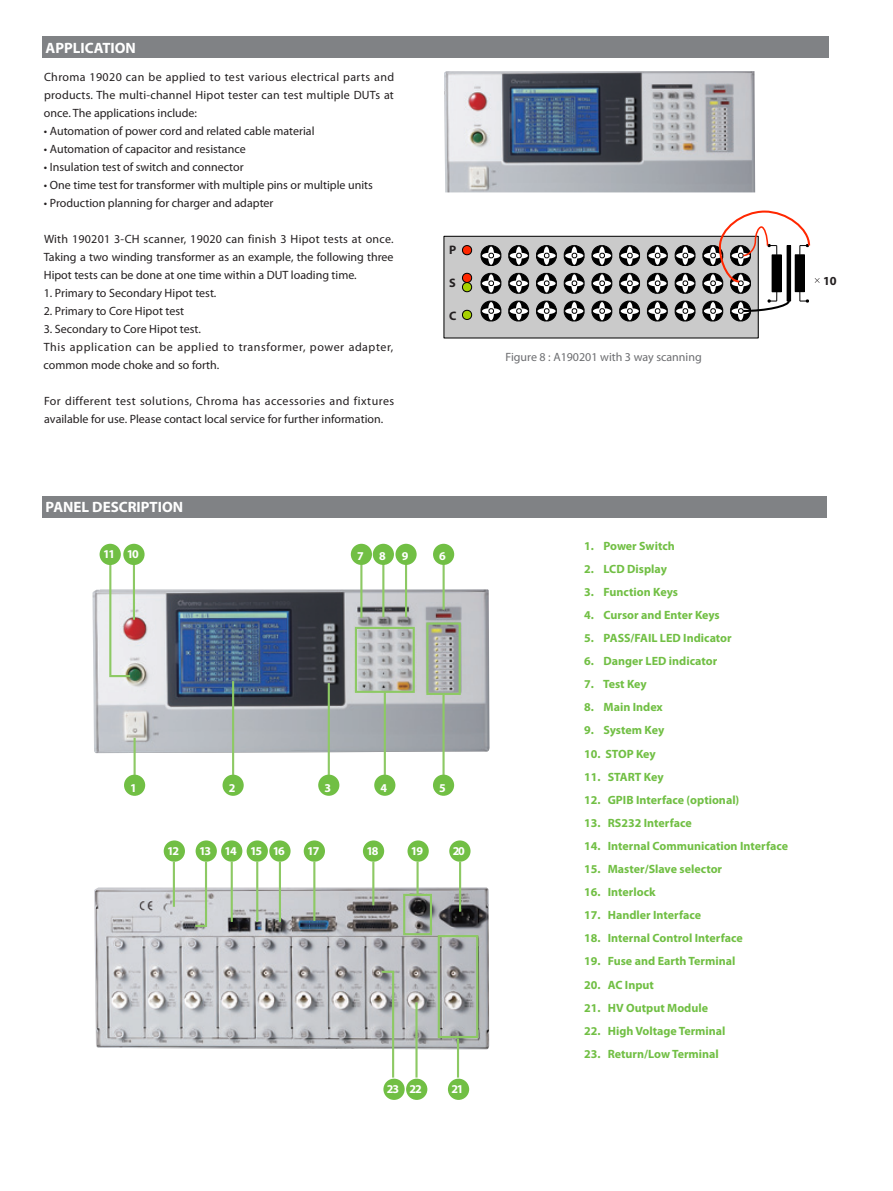
<style>
.page{position:relative;width:893px;height:1191px;background:#fff}
.page>*{position:absolute;margin:0;border:0;box-sizing:border-box;transform-origin:0 0}
.t1{font:700 15px "Myriad Pro";color:#fff}
.t2{font:700 12.3px "Myriad Pro";color:#231f20}
.t3{font:12px/18px "Myriad Pro";color:#231f20;text-align:justify}
.t4{font:700 12px "Myriad Pro";color:#71bf44}
.t5{font:12px/18px "Myriad Pro";letter-spacing:.04em;color:#231f20}
.t6{font:700 12px "Myriad Pro";letter-spacing:-.1em;color:#fff}
.t7{font:12px "Myriad Pro";color:#6c6d70}
</style>
<div class="page">
<div style="left:43px;top:37px;width:786px;height:21px;background:#808285"></div>
<img style="left:444px;top:71px;width:311px;height:121px">
<div style="left:43px;top:496px;width:784px;height:21px;background:#808285"></div>
<img style="left:92px;top:589px;width:398px;height:164px">
<hr style="left:133px;top:564px;width:2px;height:56px;background:#8dc964">
<svg style="left:108px;top:562px;width:24px;height:116px"></svg>
<hr style="left:134px;top:738px;width:2px;height:37px;background:#8dc964">
<hr style="left:232px;top:681px;width:2px;height:94px;background:#8dc964">
<hr style="left:328px;top:683px;width:2px;height:92px;background:#8dc964">
<div style="left:426px;top:622px;width:35px;height:73px;border:2px solid #8dc964"></div>
<hr style="left:384px;top:691px;width:2px;height:84px;background:#8dc964">
<hr style="left:442px;top:694px;width:3px;height:81px;background:#8dc964">
<div style="left:355px;top:627px;width:60px;height:66px;border:2px solid #8dc964"></div>
<hr style="left:360px;top:564px;width:2px;height:54px;background:#8dc964">
<hr style="left:443px;top:564px;width:2px;height:45px;background:#8dc964">
<img style="left:94px;top:887px;width:395px;height:162px">
<hr style="left:173px;top:862px;width:2px;height:44px;background:#8dc964">
<svg style="left:193px;top:859px;width:15px;height:69px"></svg>
<hr style="left:231px;top:862px;width:2px;height:60px;background:#8dc964">
<hr style="left:256px;top:862px;width:2px;height:60px;background:#8dc964">
<hr style="left:279px;top:862px;width:2px;height:60px;background:#8dc964">
<hr style="left:313px;top:862px;width:2px;height:59px;background:#8dc964">
<hr style="left:372px;top:862px;width:2px;height:43px;background:#8dc964">
<hr style="left:416px;top:862px;width:3px;height:33px;background:#8dc964">
<hr style="left:459px;top:862px;width:2px;height:49px;background:#8dc964">
<hr style="left:457px;top:1038px;width:2px;height:39px;background:#8dc964">
<div style="left:438px;top:935px;width:40px;height:103px;border:2px solid #8dc964"></div>
<svg style="left:379px;top:969px;width:16px;height:109px"></svg>
<hr style="left:415px;top:1002px;width:3px;height:75px;background:#8dc964">
<div style="left:403px;top:894px;width:29px;height:41px;border:2px solid #8dc964"></div>
<div style="left:444px;top:236px;width:314px;height:102px;background:#cacaca"></div>
<svg style="left:462px;top:245px;width:10px;height:11px"></svg>
<svg style="left:462px;top:272px;width:10px;height:21px"></svg>
<svg style="left:462px;top:309px;width:10px;height:11px"></svg>
<svg style="left:479px;top:210px;width:341px;height:112px"></svg>
<hr style="left:382px;top:564px;width:2px;height:53px;background:#8dc964">
<hr style="left:405px;top:564px;width:2px;height:53px;background:#8dc964">
<div style="left:124px;top:774px;width:21px;height:22px;background:#71bf44;border-radius:50%"></div>
<div style="left:223px;top:774px;width:21px;height:22px;background:#71bf44;border-radius:50%"></div>
<div style="left:318px;top:774px;width:21px;height:21px;background:#71bf44;border-radius:50%"></div>
<div style="left:374px;top:774px;width:21px;height:21px;background:#71bf44;border-radius:50%"></div>
<div style="left:433px;top:544px;width:21px;height:21px;background:#71bf44;border-radius:50%"></div>
<div style="left:433px;top:774px;width:21px;height:21px;background:#71bf44;border-radius:50%"></div>
<div style="left:395px;top:544px;width:22px;height:21px;background:#71bf44;border-radius:50%"></div>
<div style="left:373px;top:544px;width:21px;height:21px;background:#71bf44;border-radius:50%"></div>
<div style="left:351px;top:544px;width:21px;height:21px;background:#71bf44;border-radius:50%"></div>
<div style="left:123px;top:544px;width:22px;height:21px;background:#71bf44;border-radius:50%"></div>
<div style="left:100px;top:544px;width:21px;height:21px;background:#71bf44;border-radius:50%"></div>
<div style="left:164px;top:840px;width:21px;height:21px;background:#71bf44;border-radius:50%"></div>
<div style="left:196px;top:840px;width:21px;height:21px;background:#71bf44;border-radius:50%"></div>
<div style="left:221px;top:840px;width:21px;height:21px;background:#71bf44;border-radius:50%"></div>
<div style="left:247px;top:840px;width:21px;height:21px;background:#71bf44;border-radius:50%"></div>
<div style="left:269px;top:840px;width:22px;height:21px;background:#71bf44;border-radius:50%"></div>
<div style="left:304px;top:840px;width:21px;height:21px;background:#71bf44;border-radius:50%"></div>
<div style="left:363px;top:840px;width:21px;height:21px;background:#71bf44;border-radius:50%"></div>
<div style="left:407px;top:840px;width:22px;height:21px;background:#71bf44;border-radius:50%"></div>
<div style="left:449px;top:840px;width:22px;height:21px;background:#71bf44;border-radius:50%"></div>
<div style="left:448px;top:1078px;width:21px;height:22px;background:#71bf44;border-radius:50%"></div>
<div style="left:406px;top:1078px;width:21px;height:22px;background:#71bf44;border-radius:50%"></div>
<div style="left:383px;top:1078px;width:22px;height:22px;background:#71bf44;border-radius:50%"></div>
<p class="t1" style="left:46px;top:38px;width:92px">APPLICATION</p>
<p class="t3" style="left:44px;top:68px;width:352px">Chroma 19020 can be applied to test various electrical parts and products. The multi-channel Hipot tester can test multiple DUTs at once. The applications include:</p>
<p class="t3" style="left:44px;top:122px;width:272px">• Automation of power cord and related cable material</p>
<p class="t3" style="left:44px;top:140px;width:203px">• Automation of capacitor and resistance</p>
<p class="t3" style="left:44px;top:158px;width:201px">• Insulation test of switch and connector</p>
<p class="t3" style="left:44px;top:176px;width:330px">• One time test for transformer with multiple pins or multiple units</p>
<p class="t3" style="left:44px;top:194px;width:231px">• Production planning for charger and adapter</p>
<p class="t3" style="left:44px;top:230px;width:351px">With 190201 3-CH scanner, 19020 can finish 3 Hipot tests at once.<br>Taking a two winding transformer as an example, the following three Hipot tests can be done at one time within a DUT loading time.</p>
<p class="t3" style="left:44px;top:284px;width:174px">1. Primary to Secondary Hipot test.</p>
<p class="t3" style="left:44px;top:302px;width:142px">2. Primary to Core Hipot test</p>
<p class="t5" style="left:43px;top:320px;width:351px">3. Secondary to Core Hipot test.<br>This application can be applied to transformer, power adapter, common mode choke and so forth.</p>
<p class="t3" style="left:44px;top:392px;width:352px">For different test solutions, Chroma has accessories and fixtures available for use. Please contact local service for further information.</p>
<p class="t1" style="left:46px;top:497px;width:139px">PANEL DESCRIPTION</p>
<p class="t6" style="left:103px;top:546px;width:37px">11 10</p>
<p class="t6" style="left:357px;top:548px;width:8px">7</p>
<p class="t6" style="left:379px;top:548px;width:8px">8</p>
<p class="t6" style="left:402px;top:548px;width:8px">9</p>
<p class="t2" style="left:449px;top:242px;width:9px">P</p>
<p class="t2" style="left:449px;top:275px;width:8px">S</p>
<p class="t2" style="left:449px;top:308px;width:9px">C</p>
<p class="t6" style="left:439px;top:548px;width:8px">6</p>
<p class="t6" style="left:130px;top:780px;width:8px">1</p>
<p class="t6" style="left:229px;top:780px;width:8px">2</p>
<p class="t6" style="left:324px;top:780px;width:8px">3</p>
<p class="t6" style="left:381px;top:780px;width:8px">4</p>
<p class="t6" style="left:439px;top:780px;width:8px">5</p>
<p class="t6" style="left:167px;top:842px;width:14px">12</p>
<p class="t6" style="left:199px;top:842px;width:87px">13 14 15 16</p>
<p class="t6" style="left:307px;top:842px;width:14px">17</p>
<p class="t6" style="left:366px;top:842px;width:14px">18</p>
<p class="t6" style="left:411px;top:842px;width:14px">19</p>
<p class="t6" style="left:453px;top:842px;width:14px">20</p>
<p class="t6" style="left:387px;top:1081px;width:36px">23 22</p>
<p class="t6" style="left:451px;top:1081px;width:14px">21</p>
<p class="t7" style="left:506px;top:349px;width:198px">Figure 8 : A190201 with 3 way scanning</p>
<p class="t2" style="left:823px;top:272px;width:15px">10</p>
<p class="t4" style="left:584px;top:537px;width:92px">1. Power Switch</p>
<p class="t4" style="left:584px;top:561px;width:84px">2. LCD Display</p>
<p class="t4" style="left:584px;top:584px;width:95px">3. Function Keys</p>
<p class="t4" style="left:584px;top:607px;width:137px">4. Cursor and Enter Keys</p>
<p class="t4" style="left:584px;top:630px;width:149px">5. PASS/FAIL LED Indicator</p>
<p class="t4" style="left:584px;top:653px;width:135px">6. Danger LED indicator</p>
<p class="t4" style="left:584px;top:676px;width:64px">7. Test Key</p>
<p class="t4" style="left:584px;top:699px;width:80px">8. Main Index</p>
<p class="t4" style="left:584px;top:722px;width:82px">9. System Key</p>
<p class="t4" style="left:584px;top:745px;width:73px">10. STOP Key</p>
<p class="t4" style="left:584px;top:768px;width:81px">11. START Key</p>
<p class="t4" style="left:584px;top:792px;width:157px">12. GPIB Interface (optional)</p>
<p class="t4" style="left:584px;top:815px;width:109px">13. RS232 Interface</p>
<p class="t4" style="left:584px;top:838px;width:206px">14. Internal Communication Interface</p>
<p class="t4" style="left:584px;top:861px;width:140px">15. Master/Slave selector</p>
<p class="t4" style="left:584px;top:884px;width:73px">16. Interlock</p>
<p class="t4" style="left:584px;top:907px;width:119px">17. Handler Interface</p>
<p class="t4" style="left:584px;top:930px;width:160px">18. Internal Control Interface</p>
<p class="t4" style="left:584px;top:953px;width:153px">19. Fuse and Earth Terminal</p>
<p class="t4" style="left:584px;top:976px;width:71px">20. AC Input</p>
<p class="t4" style="left:584px;top:999px;width:126px">21. HV Output Module</p>
<p class="t4" style="left:584px;top:1023px;width:143px">22. High Voltage Terminal</p>
<p class="t4" style="left:584px;top:1046px;width:136px">23. Return/Low Terminal</p>
</div>
